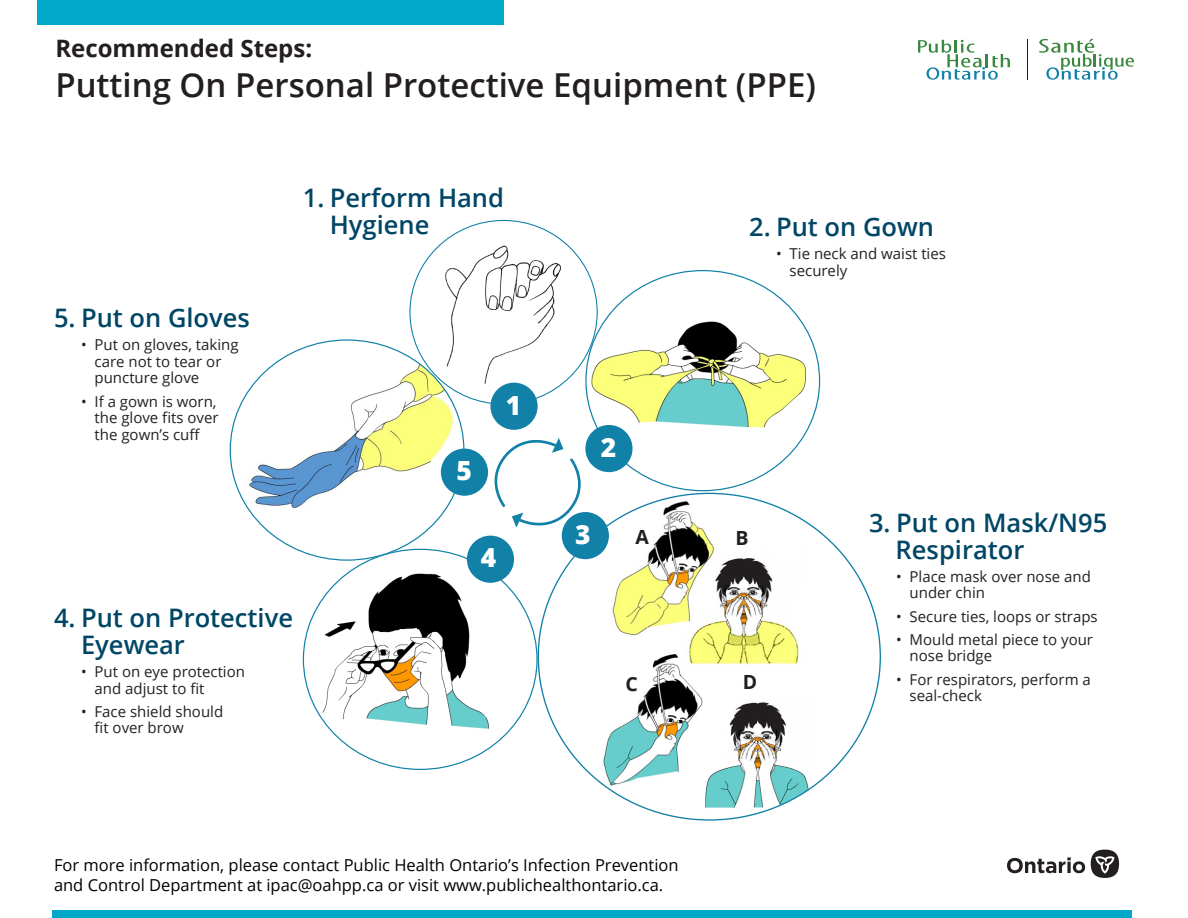
<style>
.page{position:relative;width:1188px;height:918px;background:#fff}
.page>*{position:absolute;margin:0;border:0;box-sizing:border-box;transform-origin:0 0}
.Heading_1{font:600 33px "Open Sans";color:#231f20}
.t1{font:800 26.4px "Open Sans";color:#fff}
.t2{font:600 25.5px/27px "Open Sans";color:#014665}
.Heading_1-2{font:700 24px "Open Sans";color:#231f20}
.t3{font:700 19.5px "Open Sans";color:#231f20}
.Body_Text{font:16.5px/19.8px "Open Sans";color:#000}
.t4{font:15px/16.5px "Open Sans";color:#231f20}
</style>
<div class="page">
<div style="left:38px;top:0;width:466px;height:24px;background:#00a8c9"></div>
<div style="left:52px;top:911px;width:1080px;height:7px;background:#00a8c9"></div>
<img style="left:441px;top:244px;width:124px;height:142px">
<img style="left:586px;top:271px;width:234px;height:207px">
<img style="left:553px;top:496px;width:327px;height:316px">
<img style="left:303px;top:559px;width:234px;height:184px">
<img style="left:230px;top:347px;width:234px;height:205px">
<svg style="left:918px;top:40px;width:92px;height:40px"></svg>
<hr style="left:1027px;top:39px;width:1px;height:41px;background:#211d1e">
<svg style="left:1039px;top:39px;width:95px;height:41px"></svg>
<svg style="left:1007px;top:858px;width:78px;height:15px"></svg>
<div style="left:1091px;top:850px;width:28px;height:28px;background:#231f20;border-radius:50%"></div>
<svg style="left:1095px;top:856px;width:19px;height:18px"></svg>
<div style="left:562px;top:512px;width:47px;height:47px;background:#1281a7;border-radius:50%"></div>
<div style="left:467px;top:536px;width:47px;height:47px;background:#1281a7;border-radius:50%"></div>
<div style="left:441px;top:449px;width:47px;height:47px;background:#1281a7;border-radius:50%"></div>
<div style="left:585px;top:425px;width:48px;height:47px;background:#1281a7;border-radius:50%"></div>
<div style="left:490px;top:383px;width:48px;height:47px;background:#1281a7;border-radius:50%"></div>
<svg style="left:494px;top:438px;width:88px;height:93px"></svg>
<div style="left:739px;top:673px;width:25px;height:20px;background:#fff;border-radius:7px"></div>
<div style="left:633px;top:528px;width:20px;height:19px;background:#fff;border-radius:8px"></div>
<div style="left:732px;top:529px;width:21px;height:17px;background:#fff;border-radius:6px"></div>
<div style="left:623px;top:675px;width:19px;height:17px;background:#fff;border-radius:6px"></div>
<h1 class="Heading_1-2" style="left:55px;top:31px;width:258px">Recommended Steps:</h1>
<h1 class="Heading_1" style="left:55px;top:62px;width:762px">Putting On Personal Protective Equipment (PPE)</h1>
<p class="t2" style="left:54px;top:304px;width:197px">5. Put on Gloves</p>
<p class="t4" style="left:95px;top:336px;width:146px;text-indent:-14px">• Put on gloves, taking care not to tear or puncture glove</p>
<p class="t4" style="left:95px;top:392px;width:126px;text-indent:-14px">• If a gown is worn, the glove fits over the gown’s cuff</p>
<p class="t2" style="left:330px;top:184px;width:176px;text-indent:-27px">1. Perform Hand<br>Hygiene</p>
<h2 class="t1" style="left:456px;top:451px;width:17px">5</h2>
<h2 class="t1" style="left:506px;top:385px;width:17px">1</h2>
<p class="t2" style="left:81px;top:604px;width:213px;text-indent:-27px">4. Put on Protective<br>Eyewear</p>
<p class="t4" style="left:95px;top:663px;width:152px;text-indent:-14px">• Put on eye protection and adjust to fit</p>
<p class="t4" style="left:95px;top:703px;width:130px;text-indent:-14px">• Face shield should fit over brow</p>
<h2 class="t1" style="left:481px;top:538px;width:17px">4</h2>
<p class="t2" style="left:749px;top:213px;width:187px">2. Put on Gown</p>
<p class="t4" style="left:790px;top:245px;width:158px;text-indent:-14px">• Tie neck and waist ties securely</p>
<h2 class="t1" style="left:601px;top:427px;width:17px">2</h2>
<h2 class="t1" style="left:575px;top:514px;width:17px">3</h2>
<h3 class="t3" style="left:636px;top:523px;width:15px">A</h3>
<h3 class="t3" style="left:735px;top:524px;width:15px">B</h3>
<h3 class="t3" style="left:626px;top:670px;width:14px">C</h3>
<h3 class="t3" style="left:743px;top:669px;width:16px">D</h3>
<p class="t2" style="left:896px;top:508px;width:213px;text-indent:-27px">3. Put on Mask/N95<br>Respirator</p>
<p class="t4" style="left:910px;top:568px;width:183px;text-indent:-14px">• Place mask over nose and under chin</p>
<p class="t4" style="left:896px;top:608px;width:203px">• Secure ties, loops or straps</p>
<p class="t4" style="left:910px;top:631px;width:185px;text-indent:-14px">• Mould metal piece to your nose bridge</p>
<p class="t4" style="left:910px;top:671px;width:183px;text-indent:-14px">• For respirators, perform a seal-check</p>
<p class="Body_Text" style="left:54px;top:855px;width:626px">For more information, please contact Public Health Ontario’s Infection Prevention and Control Department at ipac@oahpp.ca or visit www.publichealthontario.ca.</p>
</div>
